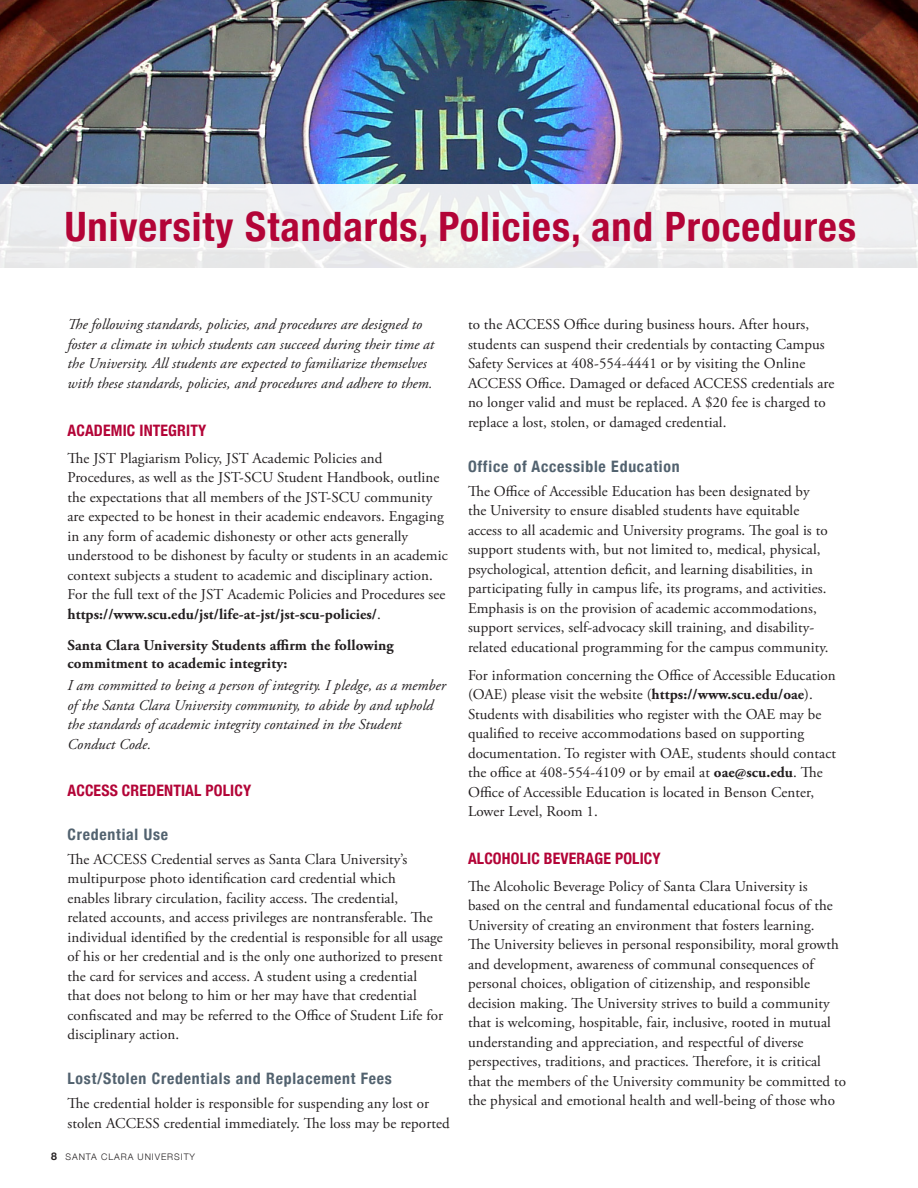
<style>
.page{position:relative;width:918px;height:1188px;background:#fff}
.page>*{position:absolute;margin:0;border:0;box-sizing:border-box;transform-origin:0 0}
.Section_Title{font:700 condensed 40.5px "Helvetica Neue";letter-spacing:.025em;color:#b30437}
.Head_2{font:700 condensed 15.75px "Helvetica Neue";letter-spacing:.05em;color:#52626f}
.Head_1{font:700 condensed 15.75px "Helvetica Neue";letter-spacing:.01em;color:#b30437}
.Body{font:15px/19.5px "Adobe Garamond Pro";letter-spacing:.005em;color:#231f20}
.Body-2{font:italic 15px/19.5px "Adobe Garamond Pro";letter-spacing:.005em;color:#231f20}
.Head_3{font:700 15px/18px "Adobe Garamond Pro";letter-spacing:.01em;color:#231f20}
.t1{font:300 9px "Helvetica Neue";letter-spacing:.1em;color:#231f20}
.s1{font-weight:700}
.s2{font-weight:700;font-size:10.5px}
</style>
<div class="page">
<img style="left:0;top:0;width:918px;height:184px">
<div style="left:0;top:184px;width:918px;height:85px;background:linear-gradient(to right,#edeef0,#eef0f1)"></div>
<p class="Section_Title" style="left:65px;top:193px;width:793px">University Standards, Policies, and Procedures</p>
<p class="Body-2" style="left:68px;top:315px;width:368px">The following standards, policies, and procedures are designed to foster a climate in which students can succeed during their time at the University. All students are expected to familiarize themselves with these standards, policies, and procedures and adhere to them.</p>
<p class="Head_1" style="left:68px;top:417px;width:140px">ACADEMIC INTEGRITY</p>
<p class="Body" style="left:68px;top:449px;width:382px">The JST Plagiarism Policy, JST Academic Policies and Procedures, as well as the JST-SCU Student Handbook, outline the expectations that all members of the JST-SCU community are expected to be honest in their academic endeavors. Engaging in any form of academic dishonesty or other acts generally understood to be dishonest by faculty or students in an academic context subjects a student to academic and disciplinary action.<br>For the full text of the JST Academic Policies and Procedures see <span class="s1">https://www.scu.edu/jst/life-at-jst/jst-scu-policies/</span>.</p>
<p class="Head_3" style="left:68px;top:636px;width:328px">Santa Clara University Students affirm the following commitment to academic integrity:</p>
<p class="Body-2" style="left:68px;top:676px;width:380px">I am committed to being a person of integrity. I pledge, as a member of the Santa Clara University community, to abide by and uphold the standards of academic integrity contained in the Student Conduct Code.</p>
<p class="Head_1" style="left:68px;top:778px;width:185px">ACCESS CREDENTIAL POLICY</p>
<p class="Head_2" style="left:68px;top:821px;width:102px">Credential Use</p>
<p class="Body" style="left:68px;top:850px;width:377px">The ACCESS Credential serves as Santa Clara University’s multipurpose photo identification card credential which<br>enables library circulation, facility access. The credential,<br>related accounts, and access privileges are nontransferable. The individual identified by the credential is responsible for all usage of his or her credential and is the only one authorized to present the card for services and access. A student using a credential that does not belong to him or her may have that credential confiscated and may be referred to the Office of Student Life for disciplinary action.</p>
<p class="Head_2" style="left:68px;top:1065px;width:326px">Lost/Stolen Credentials and Replacement Fees</p>
<p class="Body" style="left:68px;top:1094px;width:384px">The credential holder is responsible for suspending any lost or stolen ACCESS credential immediately. The loss may be reported</p>
<p class="t1" style="left:51px;top:1150px;width:146px"><span class="s2">8</span> SANTA CLARA UNIVERSITY</p>
<p class="Body" style="left:468px;top:316px;width:368px">to the ACCESS Office during business hours. After hours, students can suspend their credentials by contacting Campus Safety Services at 408-554-4441 or by visiting the Online ACCESS Office. Damaged or defaced ACCESS credentials are no longer valid and must be replaced. A $20 fee is charged to replace a lost, stolen, or damaged credential.</p>
<p class="Head_2" style="left:468px;top:453px;width:213px">Office of Accessible Education</p>
<p class="Body" style="left:468px;top:482px;width:362px">The Office of Accessible Education has been designated by the University to ensure disabled students have equitable access to all academic and University programs. The goal is to support students with, but not limited to, medical, physical, psychological, attention deficit, and learning disabilities, in participating fully in campus life, its programs, and activities.<br>Emphasis is on the provision of academic accommodations, support services, self-advocacy skill training, and disability&shy;related educational programming for the campus community.</p>
<p class="Body" style="left:468px;top:666px;width:370px">For information concerning the Office of Accessible Education (OAE) please visit the website (<span class="s1">https://www.scu.edu/oae</span>).<br>Students with disabilities who register with the OAE may be qualified to receive accommodations based on supporting documentation. To register with OAE, students should contact the office at 408-554-4109 or by email at <span class="s1">oae@scu.edu</span>. The Office of Accessible Education is located in Benson Center, Lower Level, Room 1.</p>
<p class="Head_1" style="left:468px;top:845px;width:194px">ALCOHOLIC BEVERAGE POLICY</p>
<p class="Body" style="left:468px;top:877px;width:380px">The Alcoholic Beverage Policy of Santa Clara University is<br>based on the central and fundamental educational focus of the University of creating an environment that fosters learning.<br>The University believes in personal responsibility, moral growth and development, awareness of communal consequences of personal choices, obligation of citizenship, and responsible decision making. The University strives to build a community that is welcoming, hospitable, fair, inclusive, rooted in mutual understanding and appreciation, and respectful of diverse perspectives, traditions, and practices. Therefore, it is critical that the members of the University community be committed to the physical and emotional health and well-being of those who</p>
</div>
